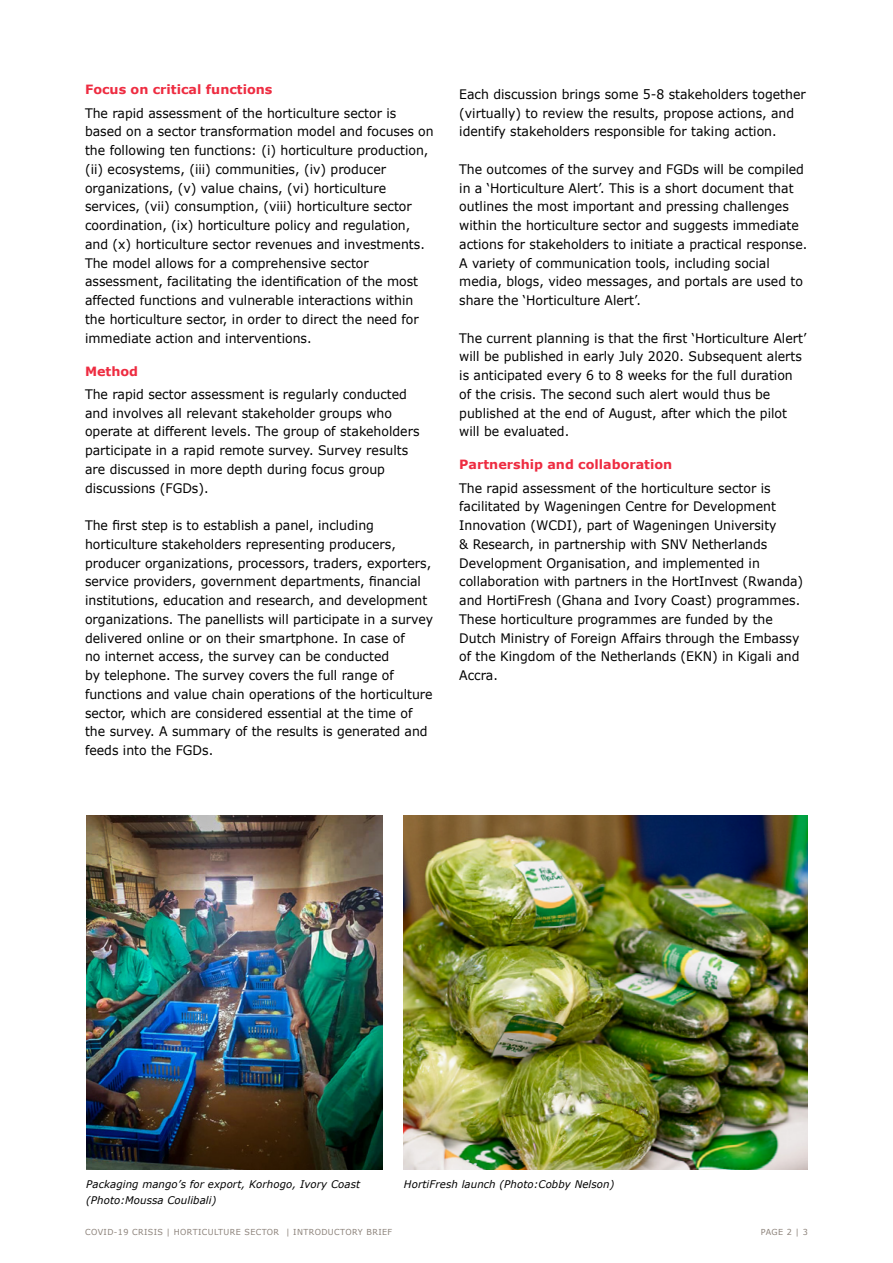
<style>
.page{position:relative;width:893px;height:1263px;background:#fff}
.page>*{position:absolute;margin:0;border:0;box-sizing:border-box;transform-origin:0 0}
.t1{font:13.2px/18.8px "Verdana";color:#000;scale:.95 1}
.t2{font:700 12.75px "Verdana";color:#ee2c41}
.t3{font:italic 10.5px "Verdana";letter-spacing:.01em;color:#000}
.t4{font:8.25px "Verdana";letter-spacing:.05em;color:#8c827a}
</style>
<div class="page">
<img style="left:404px;top:816px;width:404px;height:353px">
<img style="left:86px;top:816px;width:296px;height:353px">
<p class="t2" style="left:85px;top:81px;width:189px">Focus on critical functions</p>
<p class="t1" style="left:85px;top:104px;width:369px">The rapid assessment of the horticulture sector is based on a sector transformation model and focuses on the following ten functions: (i) horticulture production, (ii) ecosystems, (iii) communities, (iv) producer organizations, (v) value chains, (vi) horticulture services, (vii) consumption, (viii) horticulture sector coordination, (ix) horticulture policy and regulation, and (x) horticulture sector revenues and investments.<br>The model allows for a comprehensive sector assessment, facilitating the identification of the most affected functions and vulnerable interactions within the horticulture sector, in order to direct the need for immediate action and interventions.</p>
<p class="t2" style="left:85px;top:363px;width:55px">Method</p>
<p class="t1" style="left:85px;top:385px;width:354px">The rapid sector assessment is regularly conducted and involves all relevant stakeholder groups who operate at different levels. The group of stakeholders participate in a rapid remote survey. Survey results are discussed in more depth during focus group discussions (FGDs).</p>
<p class="t1" style="left:85px;top:516px;width:368px">The first step is to establish a panel, including horticulture stakeholders representing producers, producer organizations, processors, traders, exporters, service providers, government departments, financial institutions, education and research, and development organizations. The panellists will participate in a survey delivered online or on their smartphone. In case of<br>no internet access, the survey can be conducted<br>by telephone. The survey covers the full range of functions and value chain operations of the horticulture sector, which are considered essential at the time of the survey. A summary of the results is generated and feeds into the FGDs.</p>
<p class="t1" style="left:459px;top:85px;width:366px">Each discussion brings some 5-8 stakeholders together (virtually) to review the results, propose actions, and identify stakeholders responsible for taking action.</p>
<p class="t1" style="left:459px;top:160px;width:368px">The outcomes of the survey and FGDs will be compiled in a ‘Horticulture Alert’. This is a short document that outlines the most important and pressing challenges within the horticulture sector and suggests immediate actions for stakeholders to initiate a practical response.<br>A variety of communication tools, including social media, blogs, video messages, and portals are used to share the ‘Horticulture Alert’.</p>
<p class="t1" style="left:459px;top:329px;width:367px">The current planning is that the first ‘Horticulture Alert’ will be published in early July 2020. Subsequent alerts is anticipated every 6 to 8 weeks for the full duration of the crisis. The second such alert would thus be published at the end of August, after which the pilot will be evaluated.</p>
<p class="t2" style="left:459px;top:456px;width:215px">Partnership and collaboration</p>
<p class="t1" style="left:459px;top:479px;width:364px">The rapid assessment of the horticulture sector is facilitated by Wageningen Centre for Development Innovation (WCDI), part of Wageningen University<br>&amp; Research, in partnership with SNV Netherlands Development Organisation, and implemented in collaboration with partners in the HortInvest (Rwanda) and HortiFresh (Ghana and Ivory Coast) programmes.<br>These horticulture programmes are funded by the Dutch Ministry of Foreign Affairs through the Embassy of the Kingdom of the Netherlands (EKN) in Kigali and Accra.</p>
<p class="t3" style="left:86px;top:1177px;width:275px">Packaging mango’s for export, Korhogo, Ivory Coast</p>
<p class="t3" style="left:404px;top:1177px;width:212px">HortiFresh launch (Photo:Cobby Nelson)</p>
<p class="t3" style="left:86px;top:1193px;width:132px">(Photo:Moussa Coulibali)</p>
<p class="t4" style="left:85px;top:1227px;width:309px">COVID-19 CRISIS | HORTICULTURE SECTOR | INTRODUCTORY BRIEF</p>
<p class="t4" style="left:761px;top:1227px;width:49px">PAGE 2 | 3</p>
</div>
